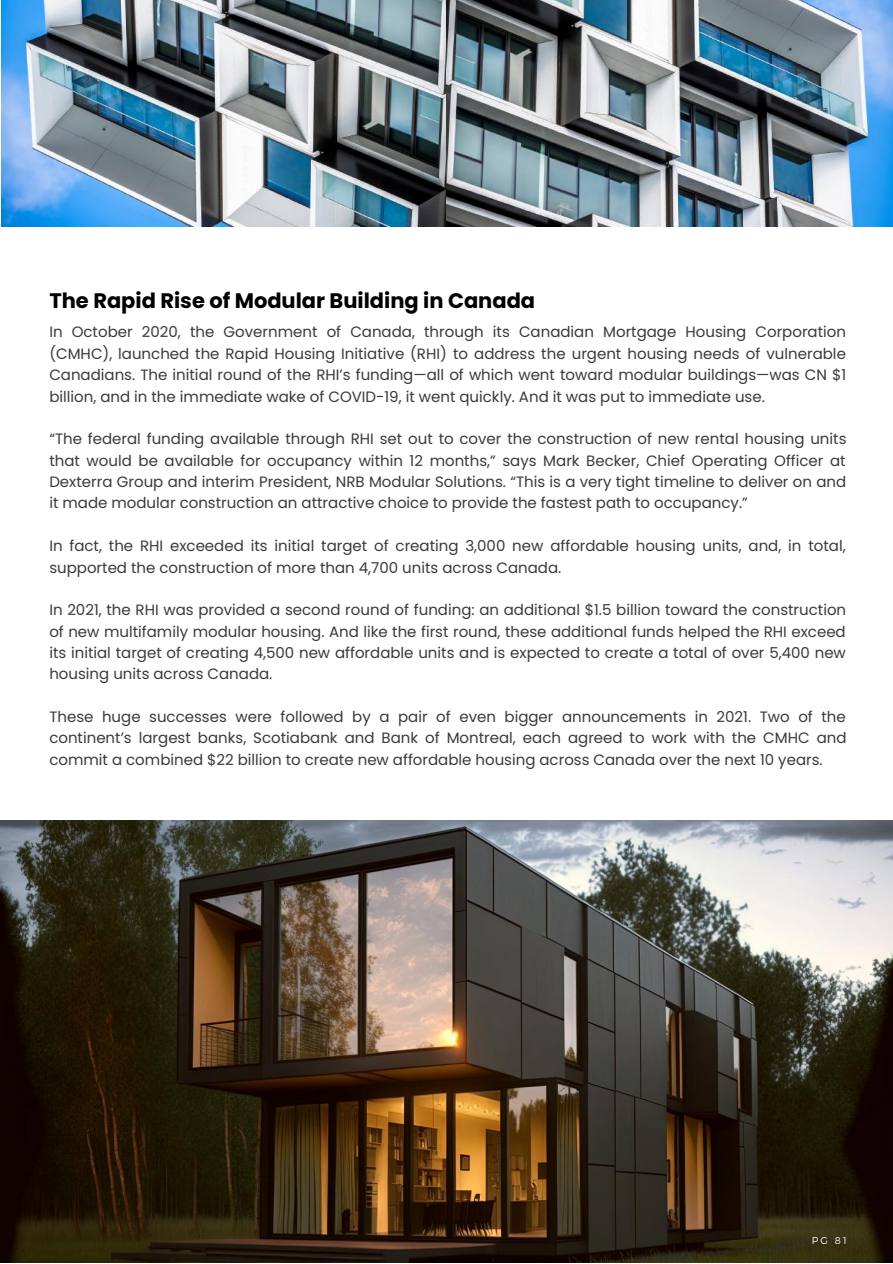
<style>
.page{position:relative;width:893px;height:1264px;background:#fff}
.page>*{position:absolute;margin:0;border:0;box-sizing:border-box;transform-origin:0 0}
.t1{font:700 21px "Poppins";color:#000}
.t2{font:15px/21.3px "Poppins";color:#3b3939;text-align:justify}
.t3{font:300 9.75px "Montserrat";color:#fff}
</style>
<div class="page">
<img style="left:0;top:820px;width:892px;height:442px">
<img style="left:1px;top:0;width:447px;height:227px">
<img style="left:446px;top:0;width:446px;height:226px">
<h1 class="t1" style="left:49px;top:286px;width:487px">The Rapid Rise of Modular Building in Canada</h1>
<p class="t2" style="left:49px;top:321px;width:798px">In October 2020, the Government of Canada, through its Canadian Mortgage Housing Corporation (CMHC), launched the Rapid Housing Initiative (RHI) to address the urgent housing needs of vulnerable Canadians. The initial round of the RHI’s funding—all of which went toward modular buildings—was CN $1 billion, and in the immediate wake of COVID-19, it went quickly. And it was put to immediate use.</p>
<p class="t2" style="left:49px;top:428px;width:798px">“The federal funding available through RHI set out to cover the construction of new rental housing units that would be available for occupancy within 12 months,” says Mark Becker, Chief Operating Officer at Dexterra Group and interim President, NRB Modular Solutions. “This is a very tight timeline to deliver on and it made modular construction an attractive choice to provide the fastest path to occupancy.”</p>
<p class="t2" style="left:49px;top:535px;width:797px">In fact, the RHI exceeded its initial target of creating 3,000 new affordable housing units, and, in total, supported the construction of more than 4,700 units across Canada.</p>
<p class="t2" style="left:49px;top:599px;width:798px">In 2021, the RHI was provided a second round of funding: an additional $1.5 billion toward the construction of new multifamily modular housing. And like the first round, these additional funds helped the RHI exceed its initial target of creating 4,500 new affordable units and is expected to create a total of over 5,400 new housing units across Canada.</p>
<p class="t2" style="left:49px;top:706px;width:798px">These huge successes were followed by a pair of even bigger announcements in 2021. Two of the continent’s largest banks, Scotiabank and Bank of Montreal, each agreed to work with the CMHC and commit a combined $22 billion to create new affordable housing across Canada over the next 10 years.</p>
<p class="t3" style="left:811px;top:1234px;width:36px">PG 81</p>
</div>
